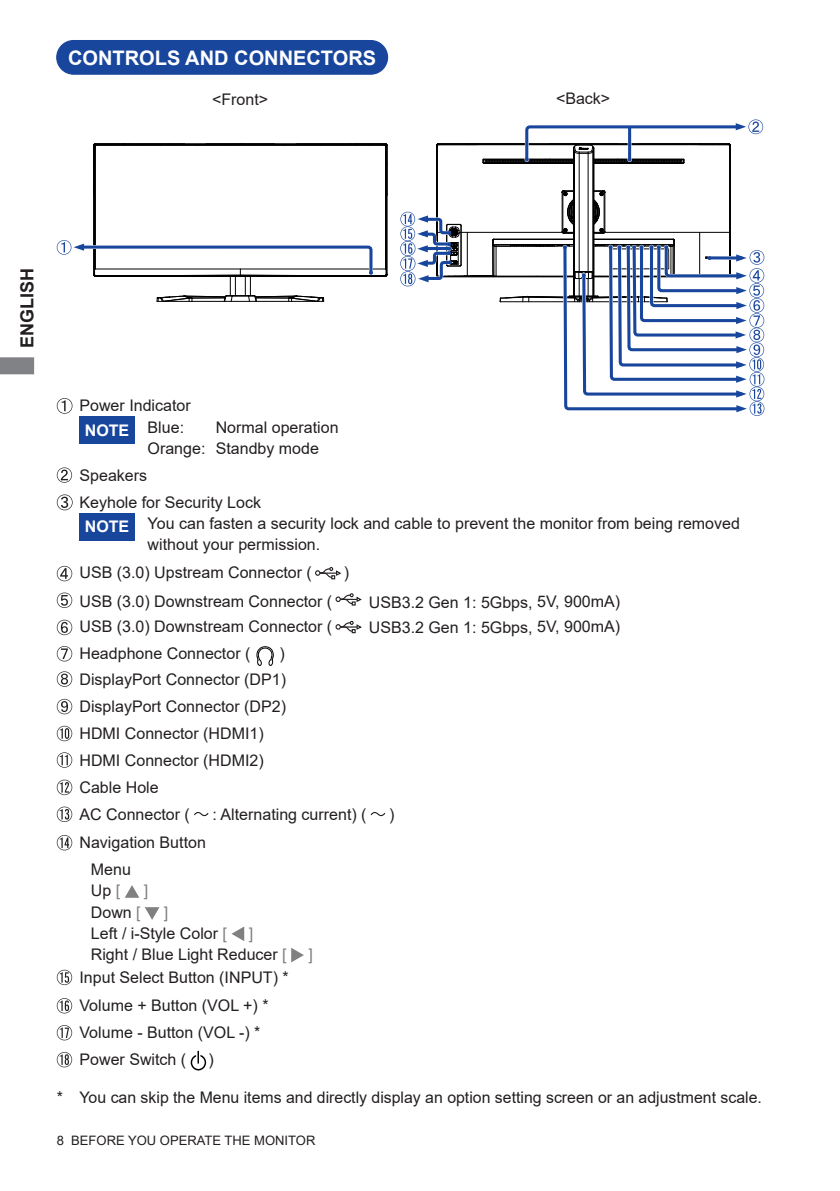
<style>
.page{position:relative;width:840px;height:1191px;background:#fff}
.page>*{position:absolute;margin:0;border:0;box-sizing:border-box;transform-origin:0 0}
.t1{font:700 20px "Arial";color:#fff}
.t2{font:700 18px "Arial";color:#231f20}
.t3{font:16px/26.8px "Arial";color:#231f20}
.t4{font:700 16px "Arial";color:#fff}
.t5{font:16px "Arial";color:#808080}
.t6{font:13px "Arial";color:#231f20}
.s1{color:#808080}
</style>
<div class="page">
<svg style="left:0;top:357px;width:34px;height:17px"></svg>
<div style="left:57px;top:41px;width:330px;height:33px;background:#18469d;border-radius:17px"></div>
<div style="left:56px;top:40px;width:332px;height:35px;border:1px solid #18469d;border-radius:17px"></div>
<svg style="left:57px;top:398px;width:15px;height:16px"></svg>
<svg style="left:57px;top:467px;width:15px;height:16px"></svg>
<svg style="left:57px;top:494px;width:15px;height:16px"></svg>
<svg style="left:57px;top:566px;width:15px;height:15px"></svg>
<svg style="left:315px;top:567px;width:27px;height:12px"></svg>
<svg style="left:57px;top:592px;width:15px;height:16px"></svg>
<svg style="left:335px;top:593px;width:27px;height:12px"></svg>
<svg style="left:57px;top:620px;width:15px;height:15px"></svg>
<svg style="left:335px;top:621px;width:27px;height:12px"></svg>
<svg style="left:57px;top:646px;width:15px;height:15px"></svg>
<svg style="left:256px;top:646px;width:17px;height:20px"></svg>
<svg style="left:57px;top:671px;width:15px;height:16px"></svg>
<svg style="left:57px;top:699px;width:15px;height:15px"></svg>
<svg style="left:57px;top:726px;width:15px;height:15px"></svg>
<svg style="left:57px;top:752px;width:15px;height:15px"></svg>
<svg style="left:57px;top:779px;width:15px;height:16px"></svg>
<svg style="left:57px;top:806px;width:15px;height:16px"></svg>
<svg style="left:194px;top:812px;width:14px;height:4px"></svg>
<svg style="left:370px;top:812px;width:15px;height:4px"></svg>
<svg style="left:57px;top:835px;width:15px;height:15px"></svg>
<svg style="left:125px;top:885px;width:14px;height:12px"></svg>
<svg style="left:145px;top:907px;width:14px;height:13px"></svg>
<svg style="left:231px;top:926px;width:13px;height:15px"></svg>
<svg style="left:291px;top:948px;width:13px;height:14px"></svg>
<svg style="left:57px;top:969px;width:15px;height:16px"></svg>
<svg style="left:57px;top:998px;width:15px;height:15px"></svg>
<svg style="left:57px;top:1025px;width:15px;height:15px"></svg>
<svg style="left:57px;top:1052px;width:15px;height:15px"></svg>
<div style="left:190px;top:1054px;width:16px;height:16px;border:1px solid #000;border-radius:50%"></div>
<hr style="left:196px;top:1050px;width:4px;height:13px;background:#fff">
<svg style="left:197px;top:1050px;width:2px;height:13px"></svg>
<div style="left:79px;top:416px;width:56px;height:28px;background:#18469d"></div>
<div style="left:79px;top:513px;width:56px;height:27px;background:#18469d"></div>
<svg style="left:57px;top:143px;width:330px;height:159px"></svg>
<svg style="left:400px;top:119px;width:364px;height:297px"></svg>
<p class="t1" style="left:68px;top:43px;width:309px">CONTROLS AND CONNECTORS</p>
<p class="t3" style="left:212px;top:86px;width:58px">&lt;Front&gt;</p>
<p class="t3" style="left:555px;top:85px;width:56px">&lt;Back&gt;</p>
<p class="t2" style="left:14px;top:348px;width:82px;rotate:-90deg">ENGLISH</p>
<p class="t3" style="left:147px;top:395px;width:45px;line-height:21.2px;text-indent:-68px">Power Indicator<br>Blue:</p>
<p class="t3" style="left:147px;top:416px;width:192px;line-height:21.2px;text-indent:68px">Normal operation<br>Orange: Standby mode</p>
<p class="t3" style="left:79px;top:462px;width:183px">Speakers<br>Keyhole for Security Lock</p>
<p class="t3" style="left:147px;top:513px;width:593px;line-height:21.2px">You can fasten a security lock and cable to prevent the monitor from being removed without your permission.</p>
<p class="t3" style="left:79px;top:559px;width:234px">USB (3.0) Upstream Connector (</p>
<p class="t3" style="left:344px;top:559px;width:7px">)</p>
<p class="t3" style="left:79px;top:588px;width:254px">USB (3.0) Downstream Connector (</p>
<p class="t3" style="left:368px;top:589px;width:253px">USB3.2 Gen 1: 5Gbps, 5V, 900mA)</p>
<p class="t3" style="left:79px;top:613px;width:254px">USB (3.0) Downstream Connector (</p>
<p class="t3" style="left:368px;top:614px;width:253px">USB3.2 Gen 1: 5Gbps, 5V, 900mA)</p>
<p class="t3" style="left:79px;top:639px;width:172px">Headphone Connector (</p>
<p class="t4" style="left:85px;top:419px;width:46px">NOTE</p>
<p class="t4" style="left:85px;top:515px;width:46px">NOTE</p>
<p class="t3" style="left:79px;top:639px;width:208px;text-indent:200px">)<br>DisplayPort Connector (DP1)<br>DisplayPort Connector (DP2)<br>HDMI Connector (HDMI1)<br>HDMI Connector (HDMI2)<br>Cable Hole<br>AC Connector (</p>
<p class="t3" style="left:212px;top:800px;width:155px">: Alternating current) (</p>
<p class="t3" style="left:389px;top:800px;width:7px">)</p>
<p class="t3" style="left:91px;top:829px;width:116px;text-indent:-11px">Navigation Button<br>Menu</p>
<p class="t3" style="left:91px;top:877px;width:31px">Up <span class="s1">[</span></p>
<p class="t5" style="left:144px;top:879px;width:6px">]</p>
<p class="t3" style="left:91px;top:898px;width:51px">Down <span class="s1">[</span></p>
<p class="t3" style="left:91px;top:901px;width:138px;line-height:21.2px;text-indent:73px"><span class="s1">]<br></span>Left / i-Style Color <span class="s1">[</span></p>
<p class="t3" style="left:91px;top:922px;width:197px;line-height:21.2px;text-indent:158px"><span class="s1">]<br></span>Right / Blue Light Reducer <span class="s1">[</span></p>
<p class="t5" style="left:308px;top:943px;width:6px">]</p>
<p class="t3" style="left:79px;top:963px;width:210px;line-height:27.4px">Input Select Button (INPUT) *<br>Volume + Button (VOL +) *<br>Volume - Button (VOL -) *<br>Power Switch (</p>
<p class="t3" style="left:208px;top:1046px;width:7px">)</p>
<p class="t3" style="left:57px;top:1084px;width:706px">* You can skip the Menu items and directly display an option setting screen or an adjustment scale.</p>
<p class="t6" style="left:57px;top:1131px;width:260px">8 BEFORE YOU OPERATE THE MONITOR</p>
</div>
